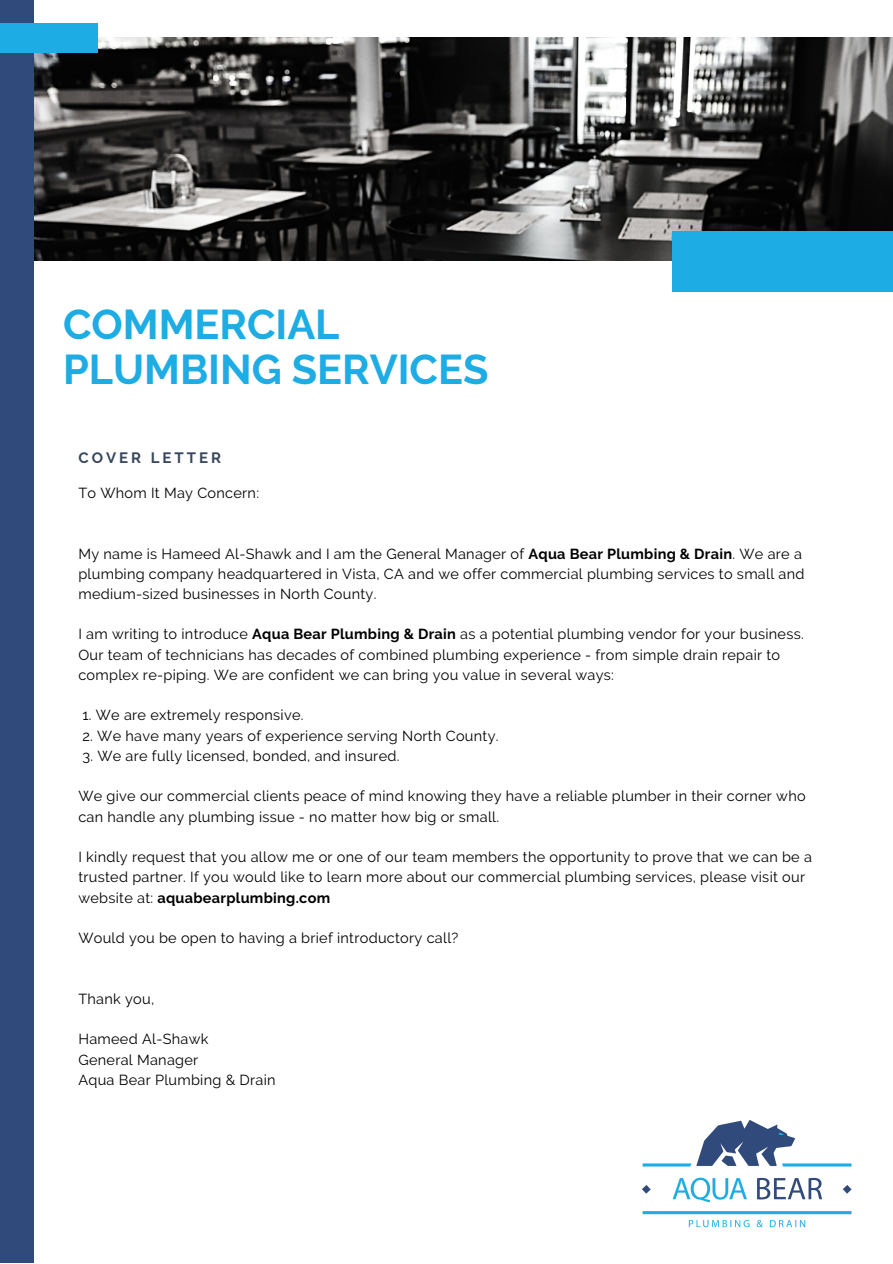
<style>
.page{position:relative;width:893px;height:1264px;background:#fff}
.page>*{position:absolute;margin:0;border:0;box-sizing:border-box;transform-origin:0 0}
.t1{font:700 41.4px/45px "Raleway";color:#1dace3}
.t2{font:700 15px "Raleway";letter-spacing:.2em;color:#38475c}
.t3{font:14.55px/20.2px "Raleway";letter-spacing:.02em;color:#000}
.s1{font-weight:700}
</style>
<div class="page">
<img style="left:34px;top:38px;width:858px;height:222px">
<div style="left:0;top:0;width:34px;height:1262px;background:#314a7c"></div>
<div style="left:672px;top:231px;width:220px;height:60px;background:#1dace3"></div>
<div style="left:0;top:23px;width:98px;height:30px;background:#1dace3"></div>
<img style="left:642px;top:1120px;width:210px;height:108px">
<h1 class="t1" style="left:63px;top:302px;width:427px">COMMERCIAL<br>PLUMBING SERVICES</h1>
<p class="t2" style="left:78px;top:449px;width:144px">COVER LETTER</p>
<p class="t3" style="left:78px;top:482px;width:182px">To Whom It May Concern:</p>
<p class="t3" style="left:78px;top:543px;width:727px">My name is Hameed Al-Shawk and I am the General Manager of <span class="s1">Aqua Bear Plumbing &amp; Drain</span>. We are a plumbing company headquartered in Vista, CA and we offer commercial plumbing services to small and medium-sized businesses in North County.</p>
<p class="t3" style="left:78px;top:624px;width:726px">I am writing to introduce <span class="s1">Aqua Bear Plumbing &amp; Drain</span> as a potential plumbing vendor for your business.<br>Our team of technicians has decades of combined plumbing experience - from simple drain repair to complex re-piping. We are confident we can bring you value in several ways:</p>
<p class="t3" style="left:82px;top:705px;width:223px">1. We are extremely responsive.</p>
<p class="t3" style="left:82px;top:725px;width:417px">2. We have many years of experience serving North County.</p>
<p class="t3" style="left:82px;top:745px;width:318px">3. We are fully licensed, bonded, and insured.</p>
<p class="t3" style="left:78px;top:786px;width:728px">We give our commercial clients peace of mind knowing they have a reliable plumber in their corner who can handle any plumbing issue - no matter how big or small.</p>
<p class="t3" style="left:78px;top:846px;width:735px">I kindly request that you allow me or one of our team members the opportunity to prove that we can be a trusted partner. If you would like to learn more about our commercial plumbing services, please visit our website at: <span class="s1">aquabearplumbing.com</span></p>
<p class="t3" style="left:78px;top:927px;width:381px">Would you be open to having a brief introductory call?</p>
<p class="t3" style="left:78px;top:988px;width:77px">Thank you,</p>
<p class="t3" style="left:78px;top:1029px;width:199px">Hameed Al-Shawk<br>General Manager<br>Aqua Bear Plumbing &amp; Drain</p>
</div>
